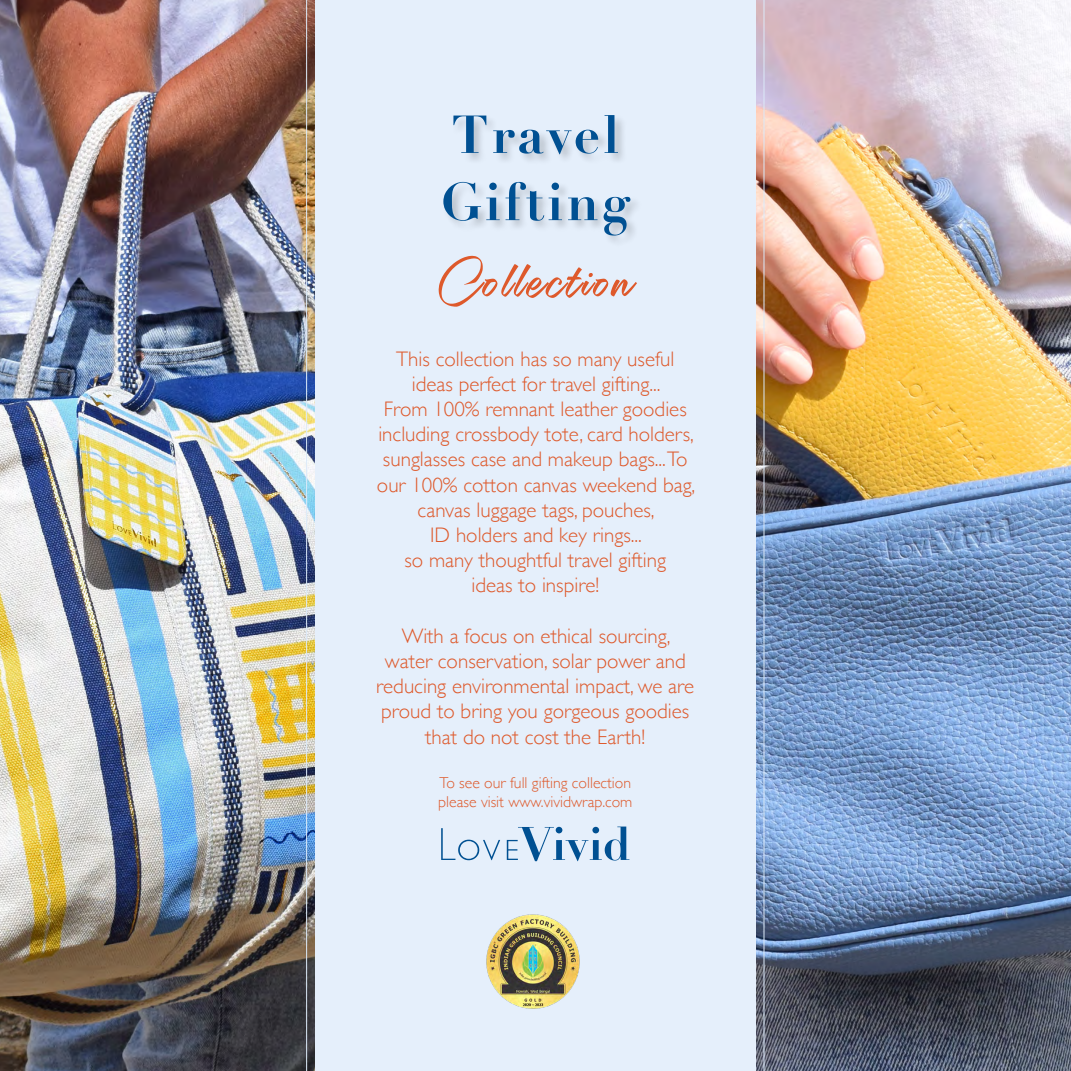
<style>
.page{position:relative;width:1071px;height:1071px;background:#fff}
.page>*{position:absolute;margin:0;border:0;box-sizing:border-box;transform-origin:0 0}
.t1{font:63px "Mansions Brush Script";letter-spacing:.05em;color:#de592b}
.t2{font:700 52.5px/67.2px "Didot";letter-spacing:.05em;color:#005092}
.t3{font:300 21px/25.2px "Gill Sans";color:#de592b;text-align:center}
.t4{font:300 15.75px/18.9px "Gill Sans";color:#de592b}
</style>
<div class="page">
<img style="left:0;top:0;width:315px;height:1071px">
<img style="left:756px;top:0;width:315px;height:1071px">
<div style="left:315px;top:0;width:441px;height:1071px;background:#e5effb"></div>
<hr style="left:306px;top:0;width:1px;height:1071px;background:#dceaf9">
<hr style="left:764px;top:0;width:1px;height:1071px;background:#dceaf9">
<div style="left:442px;top:114px;width:201px;height:134px;background:#000;opacity:.2"></div>
<svg style="left:441px;top:828px;width:59px;height:32px"></svg>
<svg style="left:507px;top:827px;width:122px;height:34px"></svg>
<img style="left:486px;top:914px;width:94px;height:95px">
<h2 class="t2" style="left:441px;top:101px;width:190px">Travel<br>Gifting</h2>
<h1 class="t1" style="left:439px;top:246px;width:194px">Collection</h1>
<p class="t3" style="left:377px;top:345px;width:320px">This collection has so many useful ideas perfect for travel gifting...<br>From 100% remnant leather goodies including crossbody tote, card holders, sunglasses case and makeup bags...To our 100% cotton canvas weekend bag, canvas luggage tags, pouches,<br>ID holders and key rings...<br>so many thoughtful travel gifting<br>ideas to inspire!</p>
<p class="t3" style="left:376px;top:622px;width:320px">With a focus on ethical sourcing, water conservation, solar power and reducing environmental impact, we are proud to bring you gorgeous goodies that do not cost the Earth!</p>
<p class="t4" style="left:438px;top:772px;width:196px">To see our full gifting collection please visit www.vividwrap.com</p>
</div>
